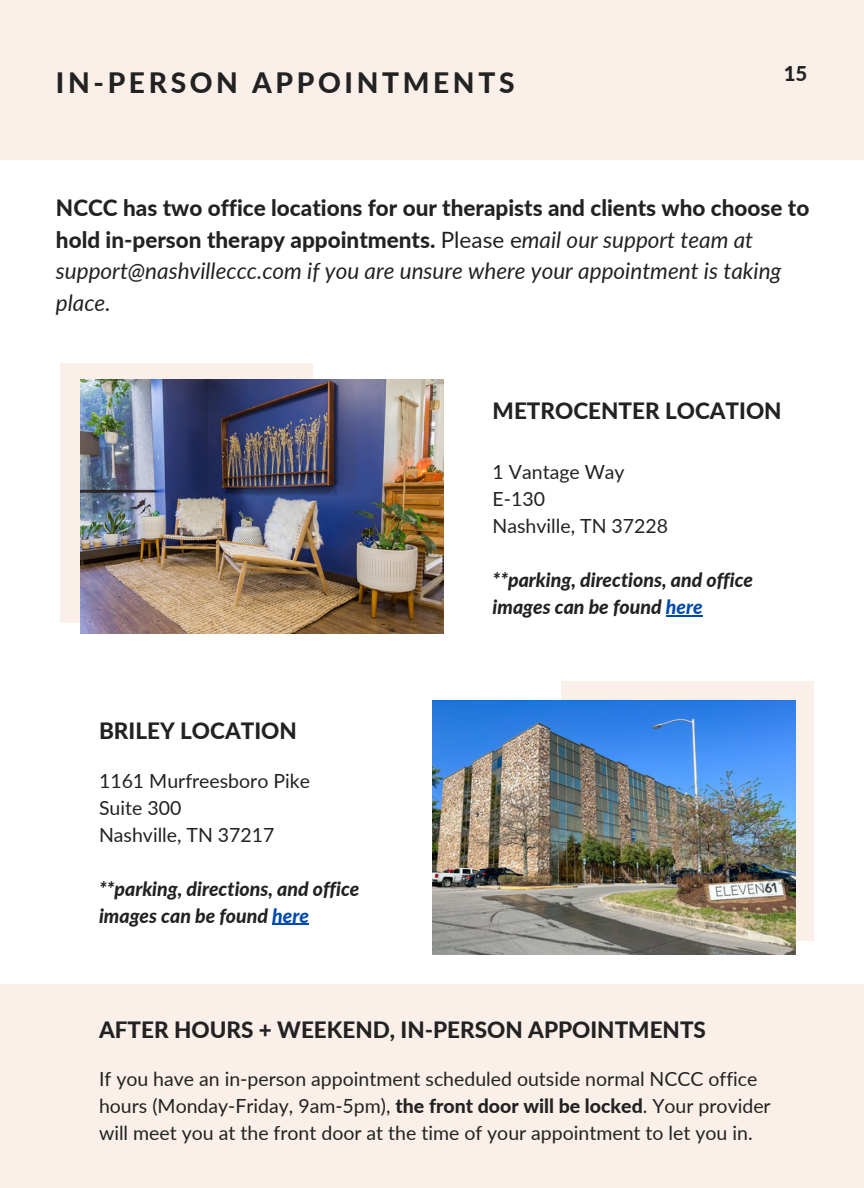
<style>
.page{position:relative;width:864px;height:1188px;background:#fff}
.page>*{position:absolute;margin:0;border:0;box-sizing:border-box;transform-origin:0 0}
.t1{font:800 28.2px "Lato";letter-spacing:.13em;color:#222}
.t2{font:800 22.5px/31.5px "Lato";color:#222}
.t3{font:800 20.4px "Lato";color:#222}
.t4{font:19.5px/27px "Lato";color:#222}
.t5{font:italic 800 19.5px/27px "Lato";color:#222}
.s1{font-weight:400}
.s2{font-weight:400;font-style:italic}
.s3{color:#004aad}
.s4{font-weight:800}
</style>
<div class="page">
<div style="left:0;top:0;width:864px;height:159px;background:#faefe9"></div>
<div style="left:60px;top:364px;width:252px;height:259px;background:#faefe9"></div>
<img style="left:80px;top:380px;width:364px;height:254px">
<div style="left:561px;top:681px;width:253px;height:259px;background:#faefe9"></div>
<img style="left:432px;top:701px;width:363px;height:254px">
<hr style="left:272px;top:924px;width:37px;height:1px;background:#004aad">
<hr style="left:666px;top:615px;width:37px;height:1px;background:#004aad">
<div style="left:0;top:985px;width:864px;height:203px;background:#faefe9"></div>
<p class="t1" style="left:56px;top:65px;width:460px">IN-PERSON APPOINTMENTS</p>
<p class="t3" style="left:784px;top:61px;width:25px">15</p>
<p class="t2" style="left:56px;top:192px;width:755px">NCCC has two office locations for our therapists and clients who choose to hold in-person therapy appointments. <span class="s1">Please e</span><span class="s2">mail our support team at support@nashvilleccc.com if you are unsure where your appointment is taking place.</span></p>
<p class="t2" style="left:493px;top:395px;width:291px">METROCENTER LOCATION</p>
<p class="t2" style="left:99px;top:715px;width:199px">BRILEY LOCATION</p>
<p class="t4" style="left:99px;top:767px;width:212px">1161 Murfreesboro Pike</p>
<p class="t4" style="left:99px;top:794px;width:84px">Suite 300</p>
<p class="t4" style="left:99px;top:821px;width:177px">Nashville, TN 37217</p>
<p class="t5" style="left:99px;top:875px;width:262px">**parking, directions, and office images can be found <span class="s3">here</span></p>
<p class="t4" style="left:493px;top:458px;width:134px">1 Vantage Way</p>
<p class="t4" style="left:493px;top:485px;width:54px">E-130</p>
<p class="t4" style="left:493px;top:512px;width:177px">Nashville, TN 37228</p>
<p class="t5" style="left:493px;top:566px;width:262px">**parking, directions, and office images can be found <span class="s3">here</span></p>
<p class="t2" style="left:99px;top:1014px;width:608px">AFTER HOURS + WEEKEND, IN-PERSON APPOINTMENTS</p>
<p class="t4" style="left:99px;top:1065px;width:673px">If you have an in-person appointment scheduled outside normal NCCC office hours (Monday-Friday, 9am-5pm), <span class="s4">the front door will be locked</span>. Your provider will meet you at the front door at the time of your appointment to let you in.</p>
</div>
